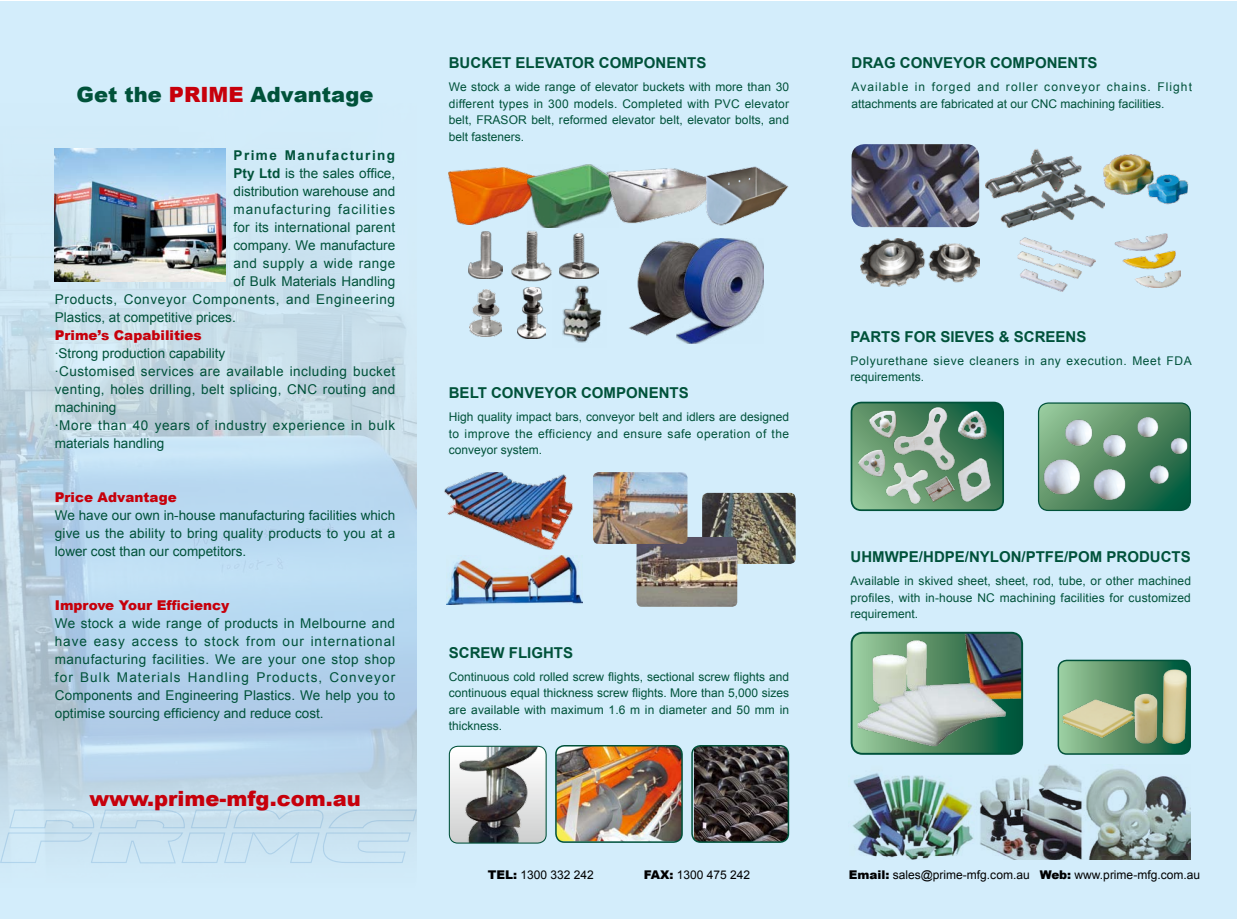
<style>
.page{position:relative;width:1238px;height:919px;background:#fff}
.page>*{position:absolute;margin:0;border:0;box-sizing:border-box;transform-origin:0 0}
.t1{font:900 21px "Arial";color:#00523a}
.t2{font:900 21px "Arial";color:#c7000b}
.t3{font:700 15px "Arial";color:#00523a}
.t4{font:13.5px/18px "Arial";letter-spacing:.01em;color:#00523a;text-align:justify}
.t5{font:900 13.5px "Arial";color:#c7000b}
.t6{font:13.5px "Arial";letter-spacing:.05em;color:#00523a}
.t7{font:13.5px "Arial";letter-spacing:.075em;color:#00523a}
.t8{font:13.5px "Arial";letter-spacing:.035em;color:#00523a}
.t9{font:700 13.5px "Arial";letter-spacing:.105em;color:#00523a}
.t10{font:12px/16.5px "Arial";letter-spacing:.01em;color:#00523a;text-align:justify}
.t11{font:12px "Arial";color:#000}
.t12{font:12px/16.5px "Arial";letter-spacing:.05em;color:#00523a}
.s1{color:#c7000b}
.s2{font-weight:700}
.s3{font-weight:900}
</style>
<div class="page">
<div style="left:1px;top:1px;width:1236px;height:917px;background:#d3edfb"></div>
<img style="left:0;top:1px;width:417px;height:917px">
<img style="left:55px;top:149px;width:170px;height:133px">
<img style="left:449px;top:167px;width:78px;height:57px">
<img style="left:511px;top:230px;width:41px;height:52px">
<img style="left:468px;top:232px;width:34px;height:46px">
<img style="left:560px;top:233px;width:38px;height:45px">
<img style="left:562px;top:285px;width:40px;height:58px">
<img style="left:629px;top:240px;width:48px;height:96px">
<img style="left:677px;top:238px;width:86px;height:106px">
<img style="left:517px;top:287px;width:29px;height:51px">
<img style="left:469px;top:289px;width:32px;height:47px">
<img style="left:527px;top:164px;width:77px;height:63px">
<img style="left:604px;top:168px;width:99px;height:56px">
<img style="left:703px;top:166px;width:86px;height:60px">
<img style="left:702px;top:493px;width:93px;height:71px">
<img style="left:636px;top:537px;width:101px;height:69px">
<img style="left:444px;top:472px;width:129px;height:77px">
<img style="left:446px;top:555px;width:136px;height:49px">
<img style="left:593px;top:472px;width:94px;height:72px">
<img style="left:556px;top:745px;width:126px;height:96px">
<div style="left:555px;top:745px;width:127px;height:97px;border:2px solid #00523a;border-radius:9px"></div>
<img style="left:694px;top:745px;width:94px;height:97px">
<div style="left:691px;top:745px;width:98px;height:97px;border:2px solid #00523a;border-radius:9px"></div>
<svg style="left:449px;top:746px;width:97px;height:97px"></svg>
<img style="left:455px;top:747px;width:84px;height:94px">
<div style="left:449px;top:745px;width:97px;height:98px;border:1px solid #00523a;border-radius:9px"></div>
<img style="left:851px;top:144px;width:128px;height:83px">
<img style="left:985px;top:149px;width:116px;height:78px">
<img style="left:1017px;top:237px;width:78px;height:54px">
<img style="left:1114px;top:233px;width:65px;height:55px">
<img style="left:1101px;top:154px;width:88px;height:55px">
<img style="left:1039px;top:403px;width:151px;height:107px">
<div style="left:1037px;top:402px;width:153px;height:109px;border:1px solid #00523a;border-radius:10px"></div>
<img style="left:853px;top:402px;width:150px;height:108px">
<div style="left:850px;top:401px;width:153px;height:110px;border:2px solid #00523a;border-radius:10px"></div>
<svg style="left:1058px;top:660px;width:132px;height:94px"></svg>
<img style="left:1060px;top:667px;width:127px;height:78px">
<div style="left:1057px;top:659px;width:133px;height:95px;border:2px solid #00523a;border-radius:9px"></div>
<svg style="left:853px;top:634px;width:169px;height:119px"></svg>
<img style="left:857px;top:634px;width:165px;height:112px">
<div style="left:850px;top:631px;width:173px;height:123px;border:2px solid #00523a;border-radius:11px"></div>
<img style="left:852px;top:765px;width:338px;height:94px">
<img style="left:860px;top:238px;width:119px;height:48px">
<svg style="left:0;top:808px;width:417px;height:56px"></svg>
<h1 class="t1" style="left:77px;top:80px;width:298px">Get the <span class="s1">PRIME</span> Advantage</h1>
<p class="t9" style="left:233px;top:147px;width:163px">PRIME MANUFACTURING</p>
<p class="t4" style="left:233px;top:165px;width:163px"><span class="s2">PTY LTD</span> is the sales office,</p>
<p class="t4" style="left:233px;top:183px;width:163px">distribution warehouse and</p>
<p class="t7" style="left:233px;top:201px;width:163px">manufacturing facilities</p>
<p class="t4" style="left:233px;top:219px;width:163px">for its international parent</p>
<p class="t4" style="left:233px;top:237px;width:163px">company. We manufacture</p>
<p class="t8" style="left:233px;top:255px;width:163px">and supply a wide range</p>
<p class="t4" style="left:233px;top:273px;width:163px">of Bulk Materials Handling</p>
<p class="t6" style="left:55px;top:291px;width:341px">Products, Conveyor Components, and Engineering</p>
<p class="t4" style="left:55px;top:309px;width:182px">Plastics, at competitive prices.</p>
<p class="t5" style="left:55px;top:325px;width:148px">Prime’s Capabilities</p>
<p class="t4" style="left:55px;top:344px;width:342px;text-align:left">·Strong production capability<br>·Customised services are available including bucket venting, holes drilling, belt splicing, CNC routing and machining<br>·More than 40 years of industry experience in bulk materials handling</p>
<p class="t5" style="left:55px;top:487px;width:123px">Price Advantage</p>
<p class="t4" style="left:55px;top:506px;width:342px">We have our own in-house manufacturing facilities which give us the ability to bring quality products to you at a lower cost than our competitors.</p>
<p class="t5" style="left:55px;top:595px;width:176px">Improve Your Efficiency</p>
<p class="t4" style="left:55px;top:614px;width:342px">We stock a wide range of products in Melbourne and have easy access to stock from our international manufacturing facilities. We are your one stop shop for Bulk Materials Handling Products, Conveyor Components and Engineering Plastics. We help you to optimise sourcing efficiency and reduce cost.</p>
<h1 class="t2" style="left:89px;top:783px;width:273px">www.prime-mfg.com.au</h1>
<p class="t3" style="left:449px;top:53px;width:218px">BUCKET ELEVATOR COMPONENTS</p>
<p class="t10" style="left:449px;top:79px;width:342px">We stock a wide range of elevator buckets with more than 30 different types in 300 models. Completed with PVC elevator belt, FRASOR belt, reformed elevator belt, elevator bolts, and belt fasteners.</p>
<p class="t3" style="left:851px;top:53px;width:23px">DRAG</p>
<p class="t3" style="left:899px;top:53px;width:158px">CONVEYOR COMPONENTS</p>
<p class="t10" style="left:851px;top:79px;width:342px">Available in forged and roller conveyor chains. Flight attachments are fabricated at our CNC machining facilities.</p>
<p class="t3" style="left:449px;top:383px;width:21px">BELT</p>
<p class="t3" style="left:491px;top:383px;width:158px">CONVEYOR COMPONENTS</p>
<p class="t10" style="left:449px;top:409px;width:342px">High quality impact bars, conveyor belt and idlers are designed to improve the efficiency and ensure safe operation of the conveyor system.</p>
<p class="t3" style="left:449px;top:642px;width:22px">SCRE</p>
<p class="t3" style="left:490px;top:642px;width:74px">W FLIGHTS</p>
<p class="t10" style="left:449px;top:668px;width:342px">Continuous cold rolled screw flights, sectional screw flights and continuous equal thickness screw flights. More than 5,000 sizes are available with maximum 1.6 m in diameter and 50 mm in thickness.</p>
<p class="t3" style="left:850px;top:327px;width:20px">PARTS</p>
<p class="t3" style="left:904px;top:327px;width:131px">FOR SIEVES &amp; SCREENS</p>
<p class="t12" style="left:850px;top:352px;width:342px">Polyurethane sieve cleaners in any execution. Meet FDA requirements.</p>
<p class="t3" style="left:850px;top:547px;width:300px">UHMWPE/HDPE/NYLON/PTFE/POM PRODUCTS</p>
<p class="t10" style="left:850px;top:572px;width:342px">Available in skived sheet, sheet, rod, tube, or other machined profiles, with in-house NC machining facilities for customized requirement.</p>
<p class="t11" style="left:487px;top:867px;width:108px"><span class="s3">TEL:</span> 1300 332 242</p>
<p class="t11" style="left:644px;top:867px;width:108px"><span class="s3">FAX:</span> 1300 475 242</p>
<p class="t11" style="left:848px;top:867px;width:353px"><span class="s3">Email:</span> sales@prime-mfg.com.au <span class="s3">Web:</span> www.prime-mfg.com.au</p>
</div>
